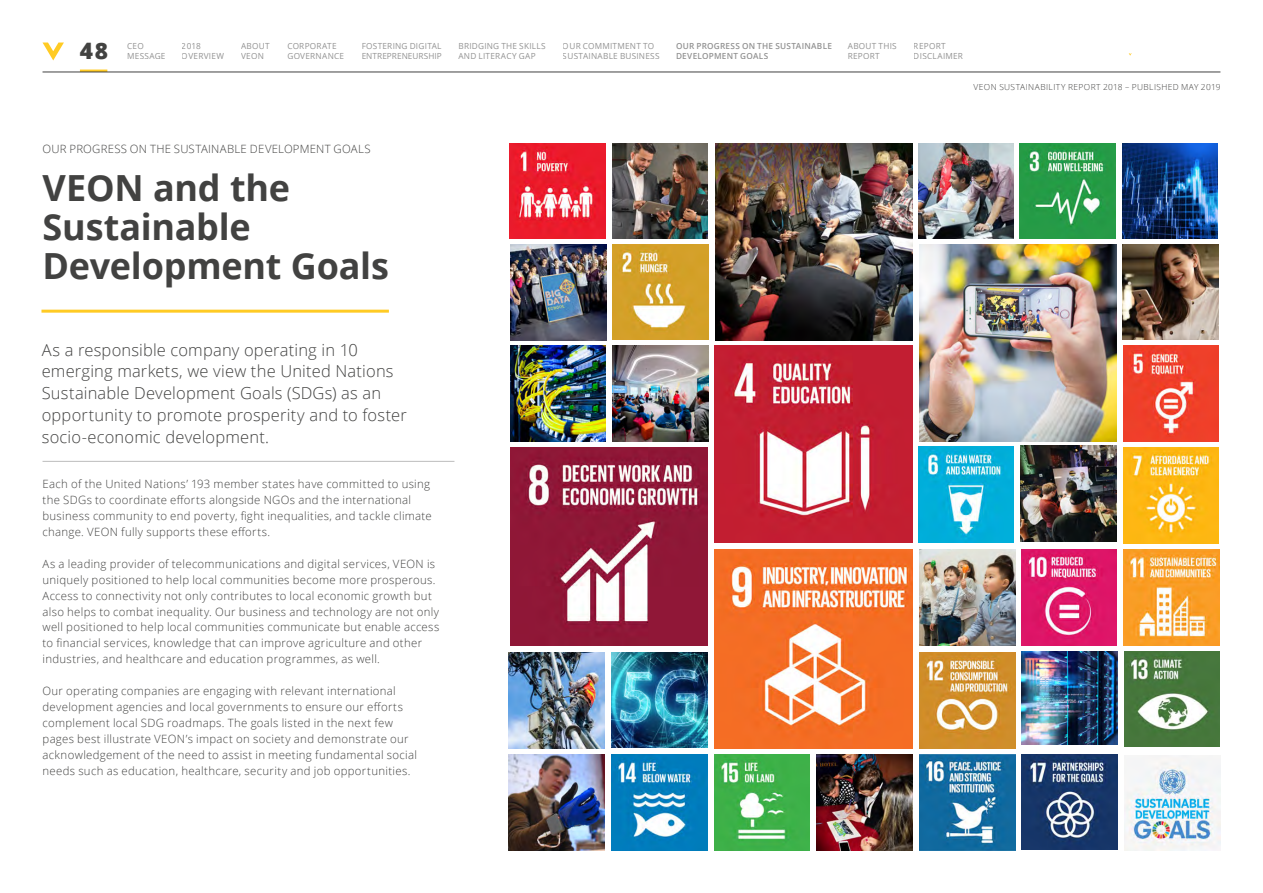
<style>
.page{position:relative;width:1263px;height:893px;background:#fff}
.page>*{position:absolute;margin:0;border:0;box-sizing:border-box;transform-origin:0 0}
.t1{font:700 36px/39px "Open Sans";letter-spacing:-.005em;color:#424241}
.t2{font:800 22.65px "Open Sans";color:#424241}
.t3{font:300 16.5px/21.8px "Open Sans";letter-spacing:.01em;color:#424241}
.t4{font:300 11.4px/15.9px "Open Sans";letter-spacing:.03em;color:#424241}
.t5{font:8.4px/9.6px "Open Sans";letter-spacing:.03em;color:#929292}
.t6{font:300 8.4px "Open Sans";letter-spacing:.045em;color:#424241}
.t7{font:600 8.4px/9.6px "Open Sans";letter-spacing:.03em;color:#929292}
</style>
<div class="page">
<hr style="left:41px;top:310px;width:348px;height:3px;background:#ffcb24">
<img style="left:509px;top:652px;width:95px;height:96px">
<img style="left:509px;top:755px;width:95px;height:95px">
<img style="left:920px;top:653px;width:95px;height:95px">
<img style="left:510px;top:345px;width:96px;height:96px">
<img style="left:510px;top:448px;width:197px;height:197px">
<img style="left:1124px;top:651px;width:96px;height:96px">
<img style="left:612px;top:345px;width:96px;height:96px">
<img style="left:612px;top:754px;width:95px;height:96px">
<img style="left:714px;top:345px;width:199px;height:198px">
<img style="left:714px;top:550px;width:199px;height:199px">
<img style="left:920px;top:244px;width:196px;height:198px">
<img style="left:920px;top:550px;width:95px;height:95px">
<img style="left:714px;top:755px;width:96px;height:95px">
<img style="left:1021px;top:550px;width:96px;height:95px">
<img style="left:920px;top:754px;width:95px;height:96px">
<img style="left:1022px;top:754px;width:95px;height:96px">
<img style="left:1123px;top:345px;width:96px;height:96px">
<img style="left:1123px;top:448px;width:96px;height:95px">
<img style="left:612px;top:652px;width:95px;height:96px">
<img style="left:1124px;top:550px;width:95px;height:95px">
<img style="left:817px;top:754px;width:95px;height:96px">
<img style="left:1022px;top:651px;width:95px;height:93px">
<img style="left:918px;top:447px;width:96px;height:95px">
<img style="left:1123px;top:244px;width:95px;height:96px">
<img style="left:918px;top:143px;width:96px;height:96px">
<img style="left:1020px;top:143px;width:95px;height:96px">
<img style="left:1122px;top:143px;width:96px;height:96px">
<img style="left:1020px;top:446px;width:96px;height:95px">
<img style="left:716px;top:143px;width:196px;height:197px">
<img style="left:613px;top:244px;width:95px;height:96px">
<img style="left:510px;top:143px;width:95px;height:96px">
<img style="left:612px;top:143px;width:96px;height:96px">
<img style="left:510px;top:245px;width:96px;height:95px">
<hr style="left:43px;top:461px;width:411px;height:1px;background:#bcbcbc">
<img style="left:1125px;top:755px;width:95px;height:95px">
<svg style="left:43px;top:43px;width:21px;height:17px"></svg>
<hr style="left:80px;top:70px;width:27px;height:2px;background:#ffcb24">
<hr style="left:43px;top:72px;width:1177px;height:1px;background:#424241">
<h2 class="t2" style="left:80px;top:33px;width:30px">48</h2>
<p class="t5" style="left:848px;top:50px;width:33px">REPORT</p>
<p class="t5" style="left:127px;top:41px;width:40px">CEO<br>MESSAGE</p>
<p class="t5" style="left:241px;top:41px;width:30px">ABOUT<br>VEON</p>
<p class="t5" style="left:287px;top:41px;width:58px">CORPORATE<br>GOVERNANCE</p>
<p class="t5" style="left:182px;top:41px;width:44px">2018<br>OVERVIEW</p>
<p class="t5" style="left:362px;top:41px;width:82px">FOSTERING DIGITAL<br>ENTREPRENEURSHIP</p>
<p class="t5" style="left:563px;top:41px;width:98px">OUR COMMITMENT TO<br>SUSTAINABLE BUSINESS</p>
<p class="t5" style="left:914px;top:41px;width:51px">REPORT<br>DISCLAIMER</p>
<p class="t5" style="left:458px;top:41px;width:89px">BRIDGING THE SKILLS<br>AND LITERACY GAP</p>
<p class="t7" style="left:676px;top:41px;width:157px">OUR PROGRESS ON THE SUSTAINABLE<br>DEVELOPMENT GOALS</p>
<p class="t5" style="left:848px;top:41px;width:50px">ABOUT THIS</p>
<p class="t6" style="left:973px;top:81px;width:248px">VEON SUSTAINABILITY REPORT 2018 – PUBLISHED MAY 2019</p>
<p class="t4" style="left:43px;top:141px;width:330px">OUR PROGRESS ON THE SUSTAINABLE DEVELOPMENT GOALS</p>
<h1 class="t1" style="left:43px;top:167px;width:348px">VEON and the<br>Sustainable<br>Development Goals</h1>
<h3 class="t3" style="left:42px;top:338px;width:367px">As a responsible company operating in 10 emerging markets, we view the United Nations Sustainable Development Goals (SDGs) as an opportunity to promote prosperity and to foster socio-economic development.</h3>
<p class="t4" style="left:43px;top:476px;width:391px">Each of the United Nations’ 193 member states have committed to using the SDGs to coordinate efforts alongside NGOs and the international business community to end poverty, fight inequalities, and tackle climate change. VEON fully supports these efforts.</p>
<p class="t4" style="left:43px;top:555px;width:398px">As a leading provider of telecommunications and digital services, VEON is uniquely positioned to help local communities become more prosperous.<br>Access to connectivity not only contributes to local economic growth but also helps to combat inequality. Our business and technology are not only well positioned to help local communities communicate but enable access to financial services, knowledge that can improve agriculture and other industries, and healthcare and education programmes, as well.</p>
<p class="t4" style="left:43px;top:683px;width:376px">Our operating companies are engaging with relevant international development agencies and local governments to ensure our efforts complement local SDG roadmaps. The goals listed in the next few pages best illustrate VEON’s impact on society and demonstrate our acknowledgement of the need to assist in meeting fundamental social needs such as education, healthcare, security and job opportunities.</p>
</div>
